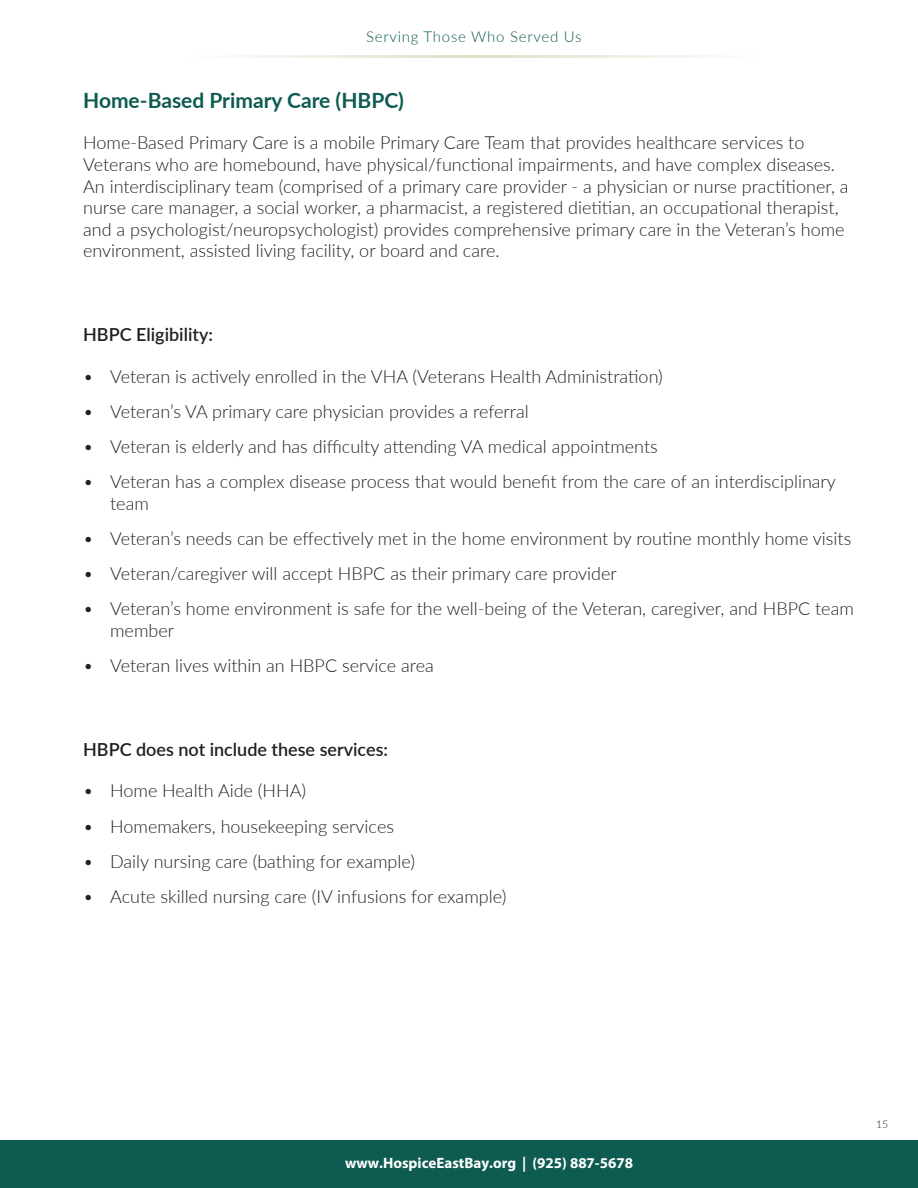
<style>
.page{position:relative;width:918px;height:1188px;background:#fff}
.page>*{position:absolute;margin:0;border:0;box-sizing:border-box;transform-origin:0 0}
.t1{font:700 21px "Lato";color:#0e5b51}
.t2{font:300 18px/21.6px "Lato";color:#231f20}
.t3{font:600 18px "Lato";color:#231f20}
.t4{font:700 15px "Myriad Pro";color:#fff}
.t5{font:300 15px "Lato";letter-spacing:.05em;color:#0e5b51}
.t6{font:300 10.5px "Lato";color:#231f20}
</style>
<div class="page">
<div style="left:0;top:1141px;width:918px;height:47px;background:#0e5b51"></div>
<hr style="left:186px;top:55px;width:576px;height:3px;background:#d8e3c8">
<p class="t5" style="left:366px;top:26px;width:217px">Serving Those Who Served Us</p>
<p class="t1" style="left:83px;top:85px;width:322px">Home-Based Primary Care (HBPC)</p>
<p class="t2" style="left:83px;top:132px;width:767px">Home-Based Primary Care is a mobile Primary Care Team that provides healthcare services to Veterans who are homebound, have physical/functional impairments, and have complex diseases.<br>An interdisciplinary team (comprised of a primary care provider - a physician or nurse practitioner, a nurse care manager, a social worker, a pharmacist, a registered dietitian, an occupational therapist, and a psychologist/neuropsychologist) provides comprehensive primary care in the Veteran’s home environment, assisted living facility, or board and care.</p>
<p class="t3" style="left:83px;top:322px;width:131px">HBPC Eligibility:</p>
<p class="t2" style="left:83px;top:365px;width:581px">• Veteran is actively enrolled in the VHA (Veterans Health Administration)</p>
<p class="t2" style="left:83px;top:400px;width:447px">• Veteran’s VA primary care physician provides a referral</p>
<p class="t2" style="left:83px;top:435px;width:576px">• Veteran is elderly and has difficulty attending VA medical appointments</p>
<p class="t2" style="left:110px;top:470px;width:727px;text-indent:-27px">• Veteran has a complex disease process that would benefit from the care of an interdisciplinary team</p>
<p class="t2" style="left:83px;top:527px;width:770px">• Veteran’s needs can be effectively met in the home environment by routine monthly home visits</p>
<p class="t2" style="left:83px;top:562px;width:535px">• Veteran/caregiver will accept HBPC as their primary care provider</p>
<p class="t2" style="left:110px;top:597px;width:745px;text-indent:-27px">• Veteran’s home environment is safe for the well-being of the Veteran, caregiver, and HBPC team member</p>
<p class="t2" style="left:83px;top:654px;width:352px">• Veteran lives within an HBPC service area</p>
<p class="t3" style="left:83px;top:736px;width:306px">HBPC does not include these services:</p>
<p class="t2" style="left:83px;top:780px;width:225px">• Home Health Aide (HHA)</p>
<p class="t2" style="left:83px;top:815px;width:312px">• Homemakers, housekeeping services</p>
<p class="t2" style="left:83px;top:850px;width:333px">• Daily nursing care (bathing for example)</p>
<p class="t2" style="left:83px;top:885px;width:425px">• Acute skilled nursing care (IV infusions for example)</p>
<p class="t4" style="left:345px;top:1153px;width:290px">www.HospiceEastBay.org | (925) 887-5678</p>
<p class="t6" style="left:876px;top:1117px;width:14px">15</p>
</div>
